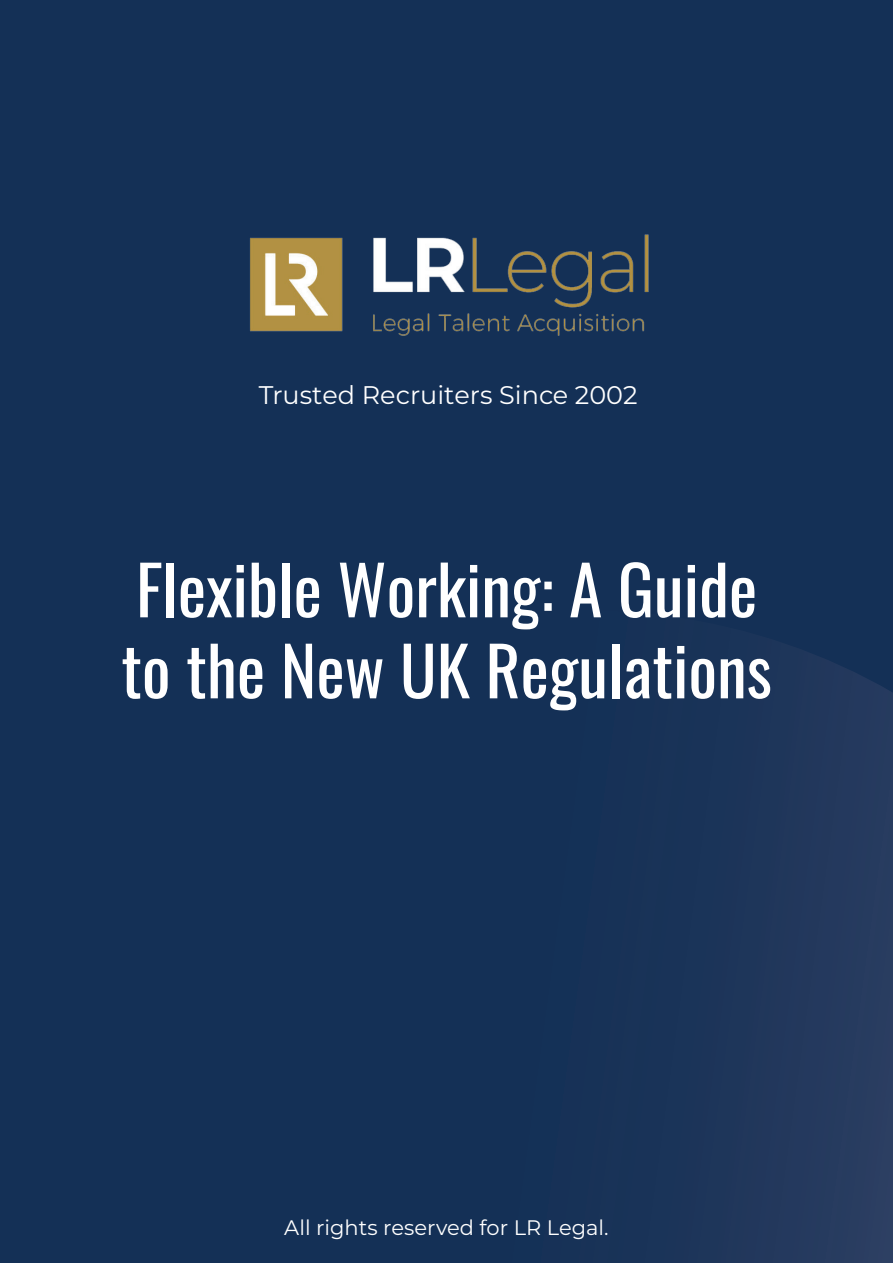
<style>
.page{position:relative;width:893px;height:1263px;background:#143056}
.page>*{position:absolute;margin:0;border:0;box-sizing:border-box;transform-origin:0 0}
.t1{font:67.5px/81px "Oswald";color:#fff}
.t2{font:25.5px "Montserrat";color:#fff}
.t3{font:21px "Montserrat";color:#fff}
</style>
<div class="page">
<svg style="left:716px;top:650px;width:177px;height:613px"></svg>
<img style="left:250px;top:234px;width:399px;height:102px">
<p class="t2" style="left:259px;top:377px;width:380px">Trusted Recruiters Since 2002</p>
<p class="t1" style="left:121px;top:550px;width:652px">Flexible Working: A Guide to the New UK Regulations</p>
<p class="t3" style="left:284px;top:1213px;width:326px">All rights reserved for LR Legal.</p>
</div>
